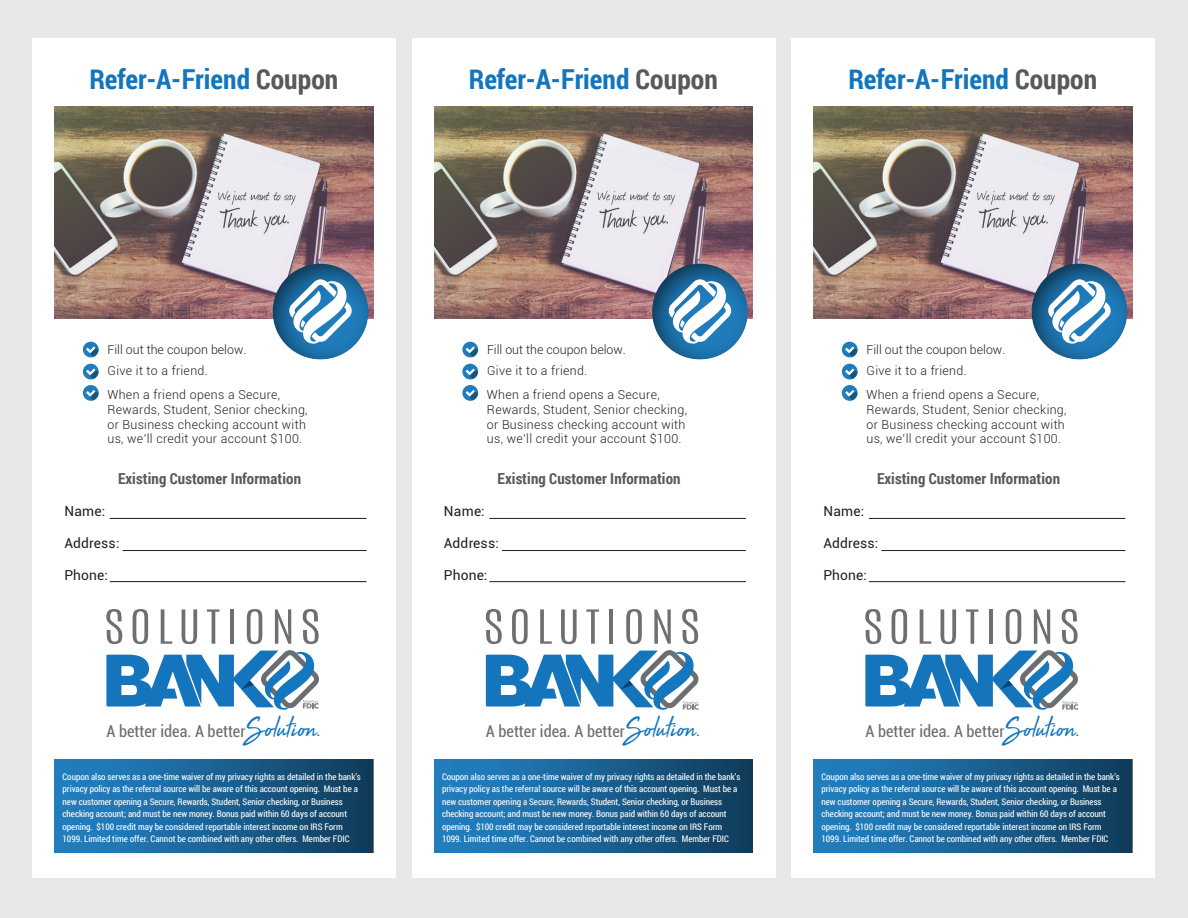
<style>
.page{position:relative;width:1188px;height:918px;background:#e7e8e9}
.page>*{position:absolute;margin:0;border:0;box-sizing:border-box;transform-origin:0 0}
.t1{font:700 27.6px "Roboto Condensed";color:#1376bc}
.t2{font:condensed 16.35px "Roboto";color:#6e6f71}
.t3{font:700 15.15px "Roboto Condensed";letter-spacing:.01em;color:#58595b}
.t4{font:13.8px "Roboto";letter-spacing:.015em;color:#211e1e}
.t5{font:300 12.45px/14.9px "Roboto";letter-spacing:.025em;color:#211e1e}
.t6{font:300 12.45px/21.1px "Roboto";color:#211e1e}
.t7{font:9.15px/12.5px "Roboto Condensed";letter-spacing:-.005em;color:#fff}
.s1{color:#58595b}
.s2{font-family:"High Tide";font-stretch:normal;font-size:33.3px;color:#1575bc}
.s3{color:#1575bc}
</style>
<div class="page">
<div style="left:32px;top:38px;width:364px;height:840px;background:#fff"></div>
<hr style="left:110px;top:518px;width:257px;height:1px;background:#211e1e">
<hr style="left:123px;top:550px;width:244px;height:1px;background:#211e1e">
<hr style="left:110px;top:581px;width:257px;height:1px;background:#211e1e">
<img style="left:55px;top:106px;width:318px;height:212px">
<div style="left:55px;top:759px;width:318px;height:94px;background:linear-gradient(to right,#2485c9,#103d5c)"></div>
<div style="left:83px;top:342px;width:16px;height:15px;background:#1f7dbe;border-radius:50%"></div>
<svg style="left:86px;top:347px;width:13px;height:10px"></svg>
<div style="left:83px;top:364px;width:16px;height:15px;background:#1f7dbe;border-radius:50%"></div>
<svg style="left:86px;top:369px;width:13px;height:10px"></svg>
<div style="left:83px;top:385px;width:16px;height:16px;background:#1f7dbe;border-radius:50%"></div>
<svg style="left:86px;top:390px;width:13px;height:11px"></svg>
<svg style="left:273px;top:264px;width:95px;height:96px"></svg>
<svg style="left:106px;top:609px;width:16px;height:35px"></svg>
<svg style="left:133px;top:609px;width:15px;height:35px"></svg>
<svg style="left:161px;top:609px;width:11px;height:35px"></svg>
<svg style="left:182px;top:609px;width:15px;height:35px"></svg>
<svg style="left:207px;top:609px;width:12px;height:35px"></svg>
<hr style="left:230px;top:609px;width:4px;height:35px;background:#6e6f71">
<svg style="left:247px;top:609px;width:15px;height:35px"></svg>
<svg style="left:275px;top:609px;width:16px;height:35px"></svg>
<svg style="left:303px;top:609px;width:16px;height:35px"></svg>
<div style="left:412px;top:38px;width:364px;height:840px;background:#fff"></div>
<hr style="left:489px;top:518px;width:257px;height:1px;background:#211e1e">
<hr style="left:502px;top:550px;width:244px;height:1px;background:#211e1e">
<hr style="left:489px;top:581px;width:257px;height:1px;background:#211e1e">
<img style="left:434px;top:106px;width:319px;height:212px">
<div style="left:434px;top:759px;width:319px;height:94px;background:linear-gradient(to right,#2485c9,#103d5c)"></div>
<div style="left:462px;top:342px;width:16px;height:15px;background:#1f7dbe;border-radius:50%"></div>
<svg style="left:466px;top:347px;width:12px;height:10px"></svg>
<div style="left:462px;top:364px;width:16px;height:15px;background:#1f7dbe;border-radius:50%"></div>
<svg style="left:466px;top:369px;width:12px;height:10px"></svg>
<svg style="left:462px;top:385px;width:16px;height:16px"></svg>
<svg style="left:466px;top:390px;width:12px;height:11px"></svg>
<svg style="left:652px;top:264px;width:96px;height:96px"></svg>
<svg style="left:486px;top:609px;width:16px;height:35px"></svg>
<svg style="left:512px;top:609px;width:16px;height:35px"></svg>
<svg style="left:540px;top:609px;width:12px;height:35px"></svg>
<svg style="left:561px;top:609px;width:16px;height:35px"></svg>
<svg style="left:586px;top:609px;width:13px;height:35px"></svg>
<hr style="left:610px;top:609px;width:3px;height:35px;background:#6e6f71">
<svg style="left:626px;top:609px;width:16px;height:35px"></svg>
<svg style="left:654px;top:609px;width:17px;height:35px"></svg>
<svg style="left:682px;top:609px;width:16px;height:35px"></svg>
<div style="left:791px;top:38px;width:364px;height:840px;background:#fff"></div>
<hr style="left:869px;top:518px;width:256px;height:1px;background:#211e1e">
<hr style="left:881px;top:550px;width:244px;height:1px;background:#211e1e">
<hr style="left:869px;top:581px;width:256px;height:1px;background:#211e1e">
<img style="left:814px;top:106px;width:318px;height:212px">
<div style="left:814px;top:759px;width:318px;height:94px;background:linear-gradient(to right,#2485c9,#103d5c)"></div>
<div style="left:842px;top:342px;width:16px;height:15px;background:#1f7dbe;border-radius:50%"></div>
<svg style="left:845px;top:347px;width:13px;height:10px"></svg>
<div style="left:842px;top:364px;width:16px;height:15px;background:#1f7dbe;border-radius:50%"></div>
<svg style="left:845px;top:369px;width:13px;height:10px"></svg>
<div style="left:842px;top:385px;width:16px;height:16px;background:#1f7dbe;border-radius:50%"></div>
<svg style="left:845px;top:390px;width:13px;height:11px"></svg>
<svg style="left:1032px;top:264px;width:95px;height:96px"></svg>
<svg style="left:865px;top:609px;width:16px;height:35px"></svg>
<svg style="left:892px;top:609px;width:15px;height:35px"></svg>
<svg style="left:920px;top:609px;width:11px;height:35px"></svg>
<svg style="left:941px;top:609px;width:15px;height:35px"></svg>
<svg style="left:966px;top:609px;width:12px;height:35px"></svg>
<hr style="left:989px;top:609px;width:4px;height:35px;background:#6e6f71">
<svg style="left:1006px;top:609px;width:15px;height:35px"></svg>
<svg style="left:1034px;top:609px;width:16px;height:35px"></svg>
<svg style="left:1062px;top:609px;width:16px;height:35px"></svg>
<svg style="left:865px;top:650px;width:213px;height:60px"></svg>
<svg style="left:486px;top:650px;width:213px;height:60px"></svg>
<svg style="left:106px;top:650px;width:213px;height:60px"></svg>
<h1 class="t1" style="left:90px;top:60px;width:250px">Refer-A-Friend <span class="s1">Coupon</span></h1>
<h1 class="t1" style="left:469px;top:60px;width:250px">Refer-A-Friend <span class="s1">Coupon</span></h1>
<h1 class="t1" style="left:848px;top:60px;width:250px">Refer-A-Friend <span class="s1">Coupon</span></h1>
<h3 class="t6" style="left:108px;top:339px;width:140px">Fill out the coupon below.<br>Give it to a friend.</h3>
<h3 class="t5" style="left:108px;top:386px;width:202px">When a friend opens a Secure, Rewards, Student, Senior checking, or Business checking account with us, we’ll credit your account $100.</h3>
<h3 class="t3" style="left:118px;top:468px;width:185px">Existing Customer Information</h3>
<h3 class="t4" style="left:65px;top:502px;width:42px">Name:</h3>
<h3 class="t4" style="left:65px;top:533px;width:56px">Address:</h3>
<h3 class="t4" style="left:64px;top:565px;width:45px">Phone:</h3>
<h2 class="t2" style="left:106px;top:720px;width:216px">A better idea. A better <span class="s2">Solution</span><span class="s3">.</span></h2>
<p class="t7" style="left:63px;top:770px;width:300px">Coupon also serves as a one-time waiver of my privacy rights as detailed in the bank’s privacy policy as the referral source will be aware of this account opening. Must be a new customer opening a Secure, Rewards, Student, Senior checking, or Business checking account; and must be new money. Bonus paid within 60 days of account opening. $100 credit may be considered reportable interest income on IRS Form 1099. Limited time offer. Cannot be combined with any other offers. Member FDIC</p>
<h3 class="t6" style="left:487px;top:339px;width:140px">Fill out the coupon below.<br>Give it to a friend.</h3>
<h3 class="t5" style="left:487px;top:386px;width:202px">When a friend opens a Secure, Rewards, Student, Senior checking, or Business checking account with us, we’ll credit your account $100.</h3>
<h3 class="t3" style="left:498px;top:468px;width:185px">Existing Customer Information</h3>
<h3 class="t4" style="left:444px;top:502px;width:42px">Name:</h3>
<h3 class="t4" style="left:444px;top:533px;width:56px">Address:</h3>
<h3 class="t4" style="left:444px;top:565px;width:45px">Phone:</h3>
<h2 class="t2" style="left:486px;top:720px;width:216px">A better idea. A better <span class="s2">Solution</span><span class="s3">.</span></h2>
<p class="t7" style="left:442px;top:770px;width:300px">Coupon also serves as a one-time waiver of my privacy rights as detailed in the bank’s privacy policy as the referral source will be aware of this account opening. Must be a new customer opening a Secure, Rewards, Student, Senior checking, or Business checking account; and must be new money. Bonus paid within 60 days of account opening. $100 credit may be considered reportable interest income on IRS Form 1099. Limited time offer. Cannot be combined with any other offers. Member FDIC</p>
<h3 class="t6" style="left:867px;top:339px;width:140px">Fill out the coupon below.<br>Give it to a friend.</h3>
<h3 class="t5" style="left:866px;top:386px;width:202px">When a friend opens a Secure, Rewards, Student, Senior checking, or Business checking account with us, we’ll credit your account $100.</h3>
<h3 class="t3" style="left:877px;top:468px;width:185px">Existing Customer Information</h3>
<h3 class="t4" style="left:823px;top:502px;width:42px">Name:</h3>
<h3 class="t4" style="left:823px;top:533px;width:56px">Address:</h3>
<h3 class="t4" style="left:823px;top:565px;width:45px">Phone:</h3>
<h2 class="t2" style="left:865px;top:720px;width:216px">A better idea. A better <span class="s2">Solution</span><span class="s3">.</span></h2>
<p class="t7" style="left:821px;top:770px;width:300px">Coupon also serves as a one-time waiver of my privacy rights as detailed in the bank’s privacy policy as the referral source will be aware of this account opening. Must be a new customer opening a Secure, Rewards, Student, Senior checking, or Business checking account; and must be new money. Bonus paid within 60 days of account opening. $100 credit may be considered reportable interest income on IRS Form 1099. Limited time offer. Cannot be combined with any other offers. Member FDIC</p>
</div>
